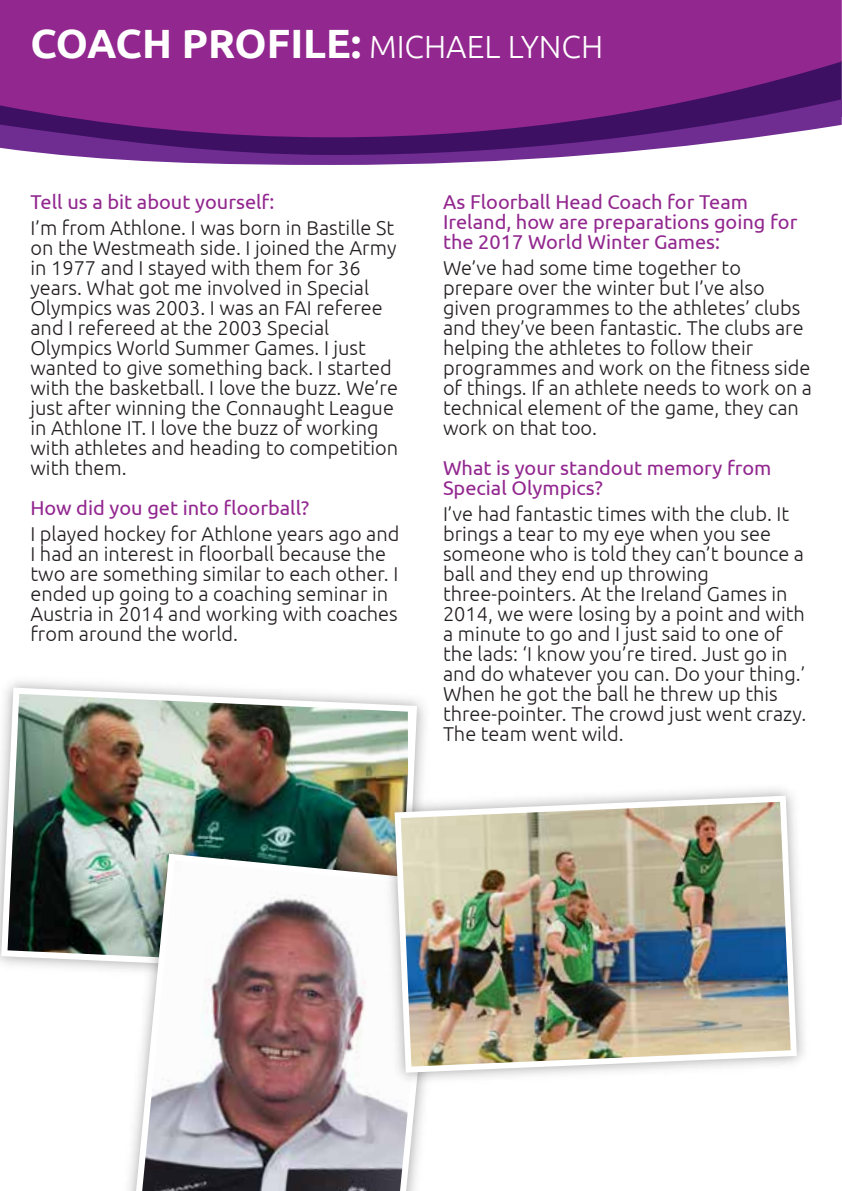
<style>
.page{position:relative;width:842px;height:1191px;background:#fff}
.page>*{position:absolute;margin:0;border:0;box-sizing:border-box;transform-origin:0 0}
.t1{font:700 40.8px "Ubuntu";color:#fff}
.t2{font:300 20px/20px "Ubuntu";color:#231f20}
.t3{font:20px/20px "Ubuntu";color:#92278f}
.s1{font-weight:300;font-size:32px}
</style>
<div class="page">
<svg style="left:0;top:137px;width:758px;height:28px"></svg>
<svg style="left:0;top:0;width:842px;height:137px;background:#88258b"></svg>
<svg style="left:1px;top:687px;width:416px;height:285px"></svg>
<img style="left:8px;top:694px;width:400px;height:274px">
<img style="left:111px;top:835px;width:265px;height:356px">
<svg style="left:130px;top:853px;width:246px;height:338px"></svg>
<img style="left:142px;top:860px;width:282px;height:331px">
<img style="left:376px;top:778px;width:428px;height:313px">
<svg style="left:395px;top:795px;width:402px;height:277px"></svg>
<img style="left:401px;top:802px;width:390px;height:264px">
<h1 class="t1" style="left:30px;top:19px;width:574px">COACH PROFILE: <span class="s1">MICHAEL LYNCH</span></h1>
<p class="t3" style="left:30px;top:191px;width:245px">Tell us a bit about yourself:</p>
<p class="t2" style="left:30px;top:217px;width:369px">I’m from Athlone. I was born in Bastille St on the Westmeath side. I joined the Army in 1977 and I stayed with them for 36 years. What got me involved in Special Olympics was 2003. I was an FAI referee and I refereed at the 2003 Special Olympics World Summer Games. I just wanted to give something back. I started with the basketball. I love the buzz. We’re just after winning the Connaught League in Athlone IT. I love the buzz of working with athletes and heading to competition with them.</p>
<p class="t3" style="left:30px;top:497px;width:280px">How did you get into floorball?</p>
<p class="t2" style="left:30px;top:523px;width:370px">I played hockey for Athlone years ago and I had an interest in floorball because the two are something similar to each other. I ended up going to a coaching seminar in Austria in 2014 and working with coaches from around the world.</p>
<p class="t3" style="left:443px;top:191px;width:356px">As Floorball Head Coach for Team<br>Ireland, how are preparations going for the 2017 World Winter Games:</p>
<p class="t2" style="left:443px;top:257px;width:371px">We’ve had some time together to prepare over the winter but I’ve also given programmes to the athletes’ clubs and they’ve been fantastic. The clubs are helping the athletes to follow their programmes and work on the fitness side of things. If an athlete needs to work on a technical element of the game, they can work on that too.</p>
<p class="t3" style="left:443px;top:457px;width:330px">What is your standout memory from<br>Special Olympics?</p>
<p class="t2" style="left:443px;top:503px;width:365px">I’ve had fantastic times with the club. It brings a tear to my eye when you see someone who is told they can’t bounce a ball and they end up throwing three-pointers. At the Ireland Games in 2014, we were losing by a point and with a minute to go and I just said to one of the lads: ‘I know you’re tired. Just go in and do whatever you can. Do your thing.’ When he got the ball he threw up this three-pointer. The crowd just went crazy.<br>The team went wild.</p>
</div>
